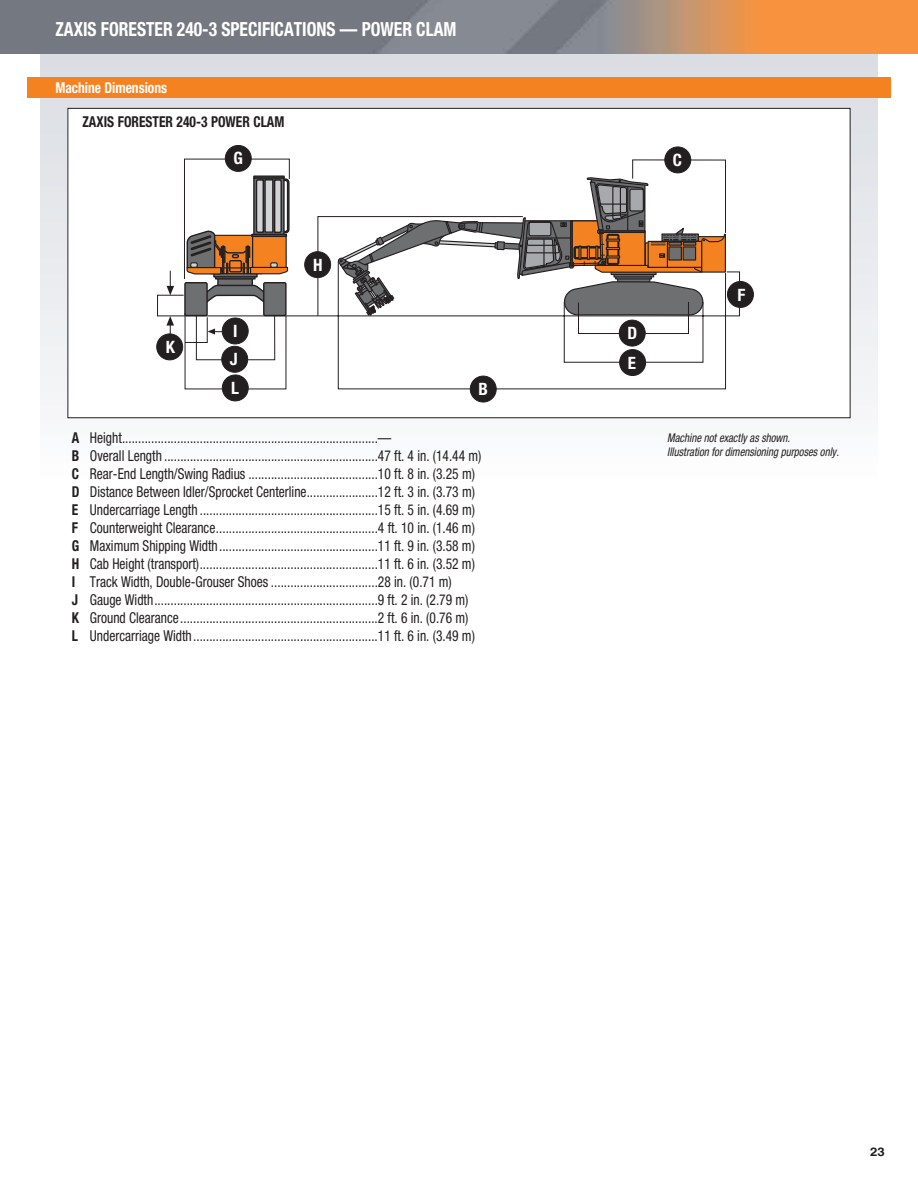
<style>
.page{position:relative;width:918px;height:1188px;background:#fff}
.page>*{position:absolute;margin:0;border:0;box-sizing:border-box;transform-origin:0 0}
.t1{font:700 condensed 19.5px "Helvetica Neue LT Std";color:#fff;scale:.9 1}
.t2{font:700 condensed 17.1px/28.5px "Helvetica Neue LT Std";color:#fff}
.t3{font:condensed 15px/18px "Helvetica Neue LT Std";color:#231f20;scale:.9 1}
.t4{font:700 condensed 15px "Helvetica Neue LT Std";color:#231f20;scale:.9 1}
.t5{font:700 condensed 15px "Helvetica Neue LT Std";color:#fff;scale:.9 1}
.t6{font:italic condensed 12px/14.4px "Helvetica Neue LT Std";color:#231f20;scale:.9 1}
.t7{font:700 12px "Helvetica LT Std";color:#231f20;scale:1.1 1}
.s1{font-weight:700}
</style>
<div class="page">
<svg style="left:40px;top:54px;width:838px;height:365px;background:#dedee1"></svg>
<div style="left:27px;top:78px;width:864px;height:20px;background:#f58220"></div>
<img style="left:0;top:0;width:918px;height:54px">
<div style="left:68px;top:108px;width:782px;height:310px;background:#fff"></div>
<svg style="left:157px;top:159px;width:583px;height:231px"></svg>
<div style="left:665px;top:147px;width:26px;height:26px;background:#231f20;border-radius:50%"></div>
<div style="left:664px;top:147px;width:27px;height:26px;border:1px solid #231f20;border-radius:50%"></div>
<div style="left:470px;top:376px;width:26px;height:26px;background:#231f20;border-radius:50%"></div>
<div style="left:470px;top:376px;width:27px;height:26px;border:1px solid #231f20;border-radius:50%"></div>
<div style="left:225px;top:145px;width:26px;height:26px;background:#231f20;border-radius:50%"></div>
<div style="left:225px;top:145px;width:27px;height:27px;border:1px solid #231f20;border-radius:50%"></div>
<div style="left:157px;top:334px;width:26px;height:26px;background:#231f20;border-radius:50%"></div>
<div style="left:156px;top:334px;width:27px;height:26px;border:1px solid #231f20;border-radius:50%"></div>
<div style="left:222px;top:375px;width:26px;height:26px;background:#231f20;border-radius:50%"></div>
<div style="left:222px;top:375px;width:27px;height:26px;border:1px solid #231f20;border-radius:50%"></div>
<div style="left:620px;top:350px;width:26px;height:26px;background:#231f20;border-radius:50%"></div>
<div style="left:619px;top:349px;width:27px;height:27px;border:1px solid #231f20;border-radius:50%"></div>
<svg style="left:317px;top:177px;width:410px;height:157px"></svg>
<div style="left:727px;top:282px;width:26px;height:25px;background:#231f20;border-radius:50%"></div>
<div style="left:727px;top:281px;width:27px;height:27px;border:1px solid #231f20;border-radius:50%"></div>
<svg style="left:166px;top:158px;width:124px;height:232px"></svg>
<div style="left:222px;top:318px;width:26px;height:26px;background:#231f20;border-radius:50%"></div>
<div style="left:222px;top:318px;width:27px;height:26px;border:1px solid #231f20;border-radius:50%"></div>
<div style="left:222px;top:346px;width:26px;height:26px;background:#231f20;border-radius:50%"></div>
<div style="left:221px;top:346px;width:27px;height:27px;border:1px solid #231f20;border-radius:50%"></div>
<div style="left:619px;top:320px;width:26px;height:26px;background:#231f20;border-radius:50%"></div>
<div style="left:619px;top:320px;width:27px;height:26px;border:1px solid #231f20;border-radius:50%"></div>
<div style="left:305px;top:252px;width:26px;height:26px;background:#231f20;border-radius:50%"></div>
<div style="left:304px;top:251px;width:27px;height:27px;border:1px solid #231f20;border-radius:50%"></div>
<h1 class="t1" style="left:56px;top:17px;width:447px">ZAXIS FORESTER 240-3 SPECIFICATIONS — POWER CLAM</h1>
<p class="t5" style="left:56px;top:79px;width:126px">Machine Dimensions</p>
<p class="t4" style="left:82px;top:113px;width:226px">ZAXIS FORESTER 240-3 POWER CLAM</p>
<p class="t2" style="left:166px;top:333px;width:11px">K</p>
<p class="t2" style="left:233px;top:144px;width:11px">G</p>
<p class="t2" style="left:313px;top:250px;width:11px">H</p>
<p class="t2" style="left:230px;top:316px;width:9px">I<br>J</p>
<p class="t2" style="left:627px;top:319px;width:11px">D</p>
<p class="t2" style="left:628px;top:348px;width:10px">E</p>
<p class="t2" style="left:231px;top:373px;width:9px">L</p>
<p class="t2" style="left:478px;top:374px;width:11px">B</p>
<p class="t2" style="left:673px;top:145px;width:11px">C</p>
<p class="t2" style="left:737px;top:281px;width:9px">F</p>
<p class="t3" style="left:72px;top:428px;width:457px"><span class="s1">A</span> Height...............................................................................—<br><span class="s1">B</span> Overall Length ..................................................................47 ft. 4 in. (14.44 m)<br><span class="s1">C</span> Rear-End Length/Swing Radius ........................................10 ft. 8 in. (3.25 m)<br><span class="s1">D</span> Distance Between Idler/Sprocket Centerline......................12 ft. 3 in. (3.73 m)<br><span class="s1">E</span> Undercarriage Length .......................................................15 ft. 5 in. (4.69 m)<br><span class="s1">F</span> Counterweight Clearance..................................................4 ft. 10 in. (1.46 m)<br><span class="s1">G</span> Maximum Shipping Width.................................................11 ft. 9 in. (3.58 m)<br><span class="s1">H</span> Cab Height (transport).......................................................11 ft. 6 in. (3.52 m)<br><span class="s1">I</span> Track Width, Double-Grouser Shoes .................................28 in. (0.71 m)<br><span class="s1">J</span> Gauge Width.....................................................................9 ft. 2 in. (2.79 m)<br><span class="s1">K</span> Ground Clearance.............................................................2 ft. 6 in. (0.76 m)<br><span class="s1">L</span> Undercarriage Width.........................................................11 ft. 6 in. (3.49 m)</p>
<p class="t6" style="left:667px;top:431px;width:192px">Machine not exactly as shown.<br>Illustration for dimensioning purposes only.</p>
<p class="t7" style="left:870px;top:1145px;width:15px">23</p>
</div>
